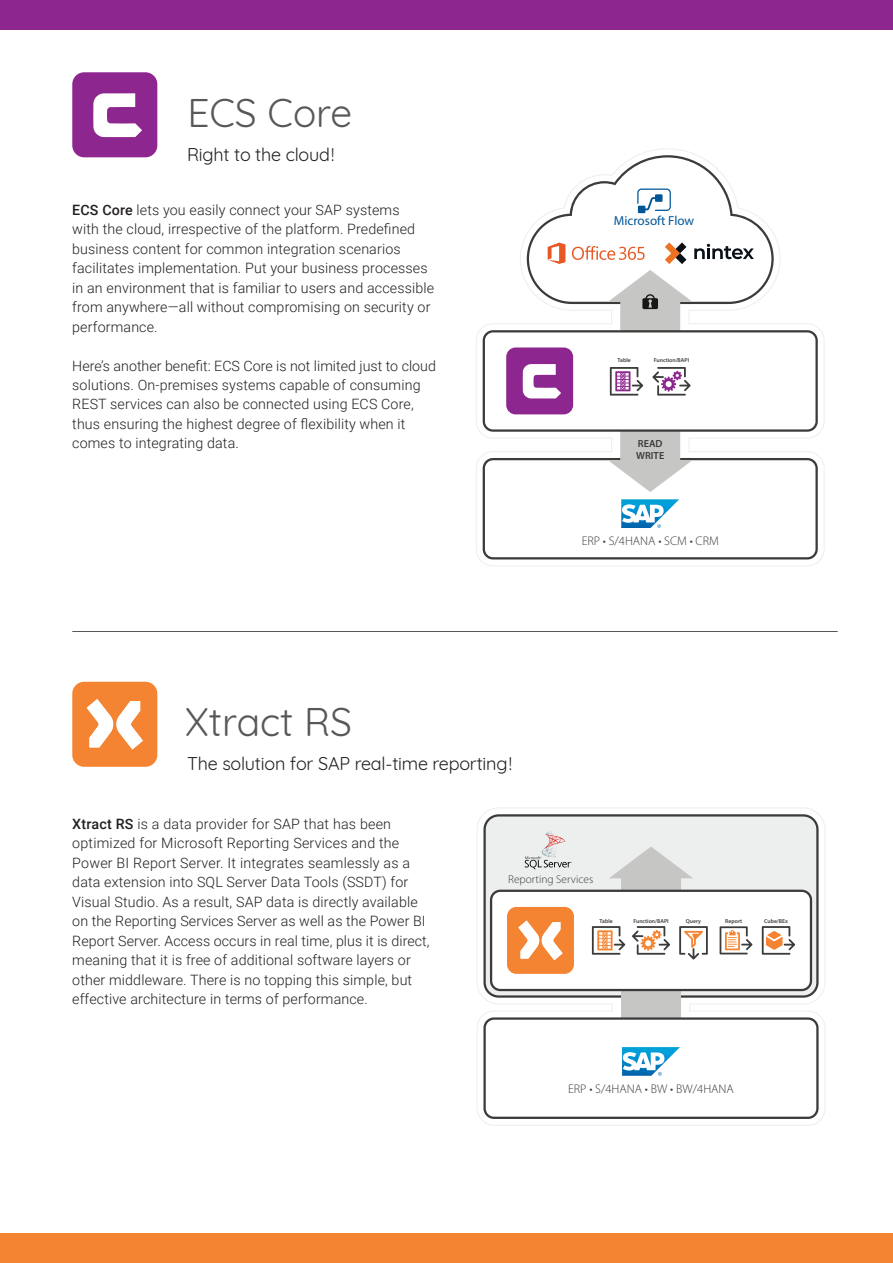
<style>
.page{position:relative;width:893px;height:1263px;background:#fff}
.page>*{position:absolute;margin:0;border:0;box-sizing:border-box;transform-origin:0 0}
.t1{font:39px "Quicksand";color:#57585a}
.t2{font:18px "Quicksand";letter-spacing:-.01em;color:#231f20}
.t3{font:300 14.25px/19.5px "Roboto";letter-spacing:.01em;color:#231f20}
.t4{font:13.05px "Myriad Pro";color:#015696}
.t5{font:300 12.6px "Myriad Pro";color:#3b3c3a}
.t6{font:300 11.4px "Myriad Pro";color:#3b3c3a}
.t7{font:600 10.2px/11.4px "Myriad Pro";color:#3b3c3a}
.t8{font:600 5.7px "Myriad Pro";color:#3b3c3a}
.s1{font-weight:500}
</style>
<div class="page">
<div style="left:0;top:0;width:893px;height:30px;background:#8d278f"></div>
<div style="left:72px;top:72px;width:85px;height:85px;background:#8d278f;border-radius:12px"></div>
<svg style="left:93px;top:93px;width:49px;height:44px"></svg>
<div style="left:72px;top:682px;width:85px;height:85px;background:#f58432;border-radius:12px"></div>
<svg style="left:87px;top:699px;width:56px;height:50px"></svg>
<div style="left:0;top:1233px;width:893px;height:30px;background:#f58432"></div>
<hr style="left:72px;top:631px;width:766px;height:1px;background:#57585a">
<svg style="left:477px;top:807px;width:348px;height:319px"></svg>
<svg style="left:483px;top:814px;width:336px;height:17px;fill:#edefef"></svg>
<svg style="left:483px;top:831px;width:336px;height:288px"></svg>
<svg style="left:476px;top:148px;width:349px;height:418px"></svg>
<svg style="left:483px;top:155px;width:335px;height:404px"></svg>
<h1 class="t1" style="left:187px;top:83px;width:166px">ECS Core</h1>
<p class="t2" style="left:187px;top:140px;width:149px">Right to the cloud !</p>
<p class="t3" style="left:72px;top:199px;width:363px"><span class="s1">ECS Core</span> lets you easily connect your SAP systems<br>with the cloud, irrespective of the platform. Predefined business content for common integration scenarios facilitates implementation. Put your business processes in an environment that is familiar to users and accessible from anywhere—all without compromising on security or performance.</p>
<p class="t3" style="left:72px;top:355px;width:365px">Here’s another benefit: ECS Core is not limited just to cloud solutions. On-premises systems capable of consuming REST services can also be connected using ECS Core, thus ensuring the highest degree of flexibility when it comes to integrating data.</p>
<p class="t4" style="left:614px;top:212px;width:82px">Microsoft Flow</p>
<p class="t8" style="left:617px;top:357px;width:15px">Table</p>
<p class="t8" style="left:654px;top:357px;width:37px">Function/BAPI</p>
<p class="t7" style="left:636px;top:438px;width:30px">READ<br>WRITE</p>
<p class="t5" style="left:582px;top:534px;width:139px">ERP • S/4HANA • SCM • CRM</p>
<h1 class="t1" style="left:185px;top:692px;width:168px">Xtract RS</h1>
<p class="t2" style="left:187px;top:750px;width:326px">The solution for SAP real-time reporting !</p>
<p class="t3" style="left:72px;top:813px;width:359px"><span class="s1">Xtract RS</span> is a data provider for SAP that has been optimized for Microsoft Reporting Services and the Power BI Report Server. It integrates seamlessly as a data extension into SQL Server Data Tools (SSDT) for Visual Studio. As a result, SAP data is directly available on the Reporting Services Server as well as the Power BI Report Server. Access occurs in real time, plus it is direct, meaning that it is free of additional software layers or other middleware. There is no topping this simple, but effective architecture in terms of performance.</p>
<p class="t6" style="left:508px;top:873px;width:87px">Reporting Services</p>
<p class="t8" style="left:599px;top:918px;width:15px">Table</p>
<p class="t8" style="left:633px;top:918px;width:37px">Function/BAPI</p>
<p class="t8" style="left:686px;top:918px;width:17px">Query</p>
<p class="t8" style="left:725px;top:918px;width:18px">Report</p>
<p class="t8" style="left:764px;top:918px;width:25px">Cube/BEx</p>
<p class="t5" style="left:568px;top:1082px;width:167px">ERP • S/4HANA • BW • BW/4HANA</p>
</div>
